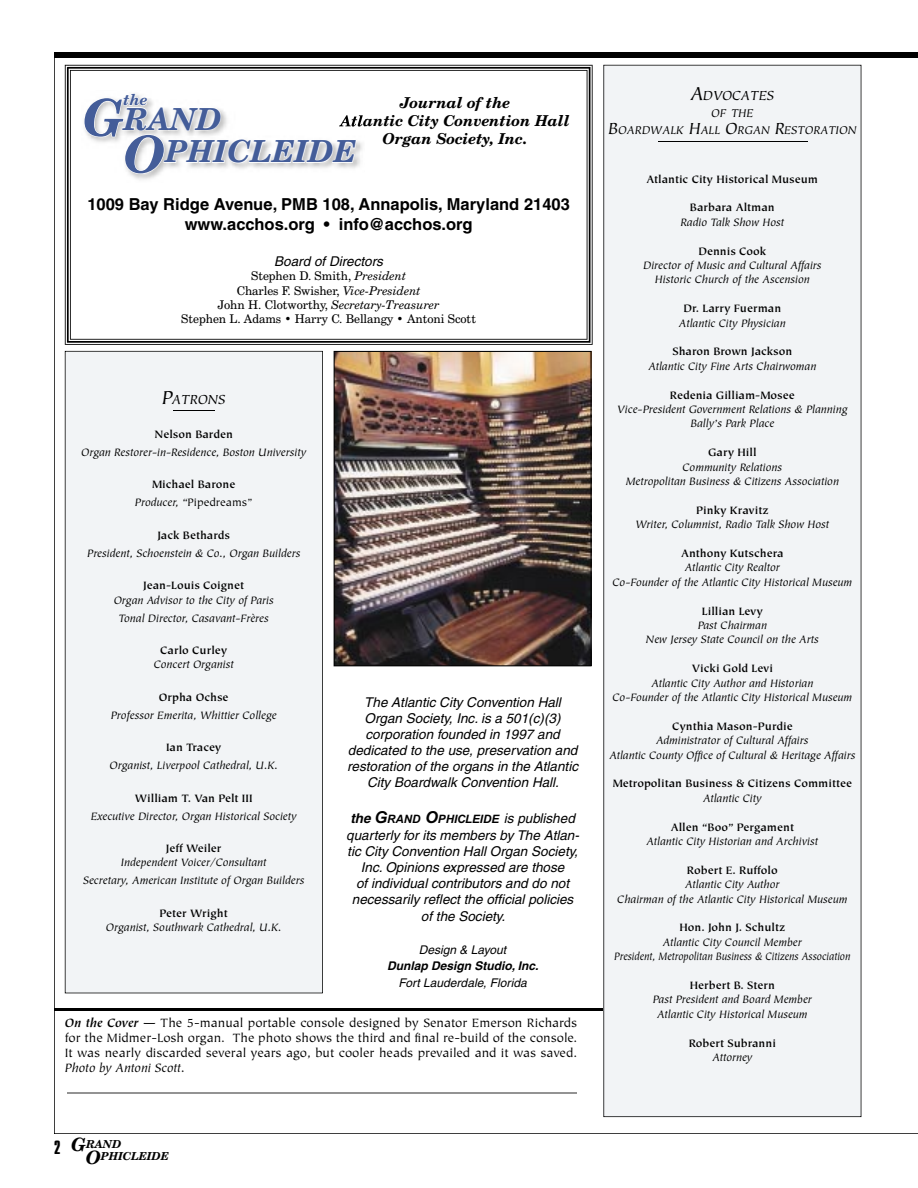
<style>
.page{position:relative;width:918px;height:1188px;background:#fff}
.page>*{position:absolute;margin:0;border:0;box-sizing:border-box;transform-origin:0 0}
.t1{font:italic 700 30.45px/32.5px "Century Schoolbook BT";color:#445d99}
.t2{font:700 16.5px/19.8px "Helvetica";color:#000;text-align:center}
.t3{font:italic 700 15px/18px "Century Schoolbook BT";color:#000;text-align:center}
.t4{font:italic 700 15px "Century Schoolbook BT";color:#445d99}
.t5{font:italic 14.7px "Tiepolo";color:#000}
.t6{font:italic 13.5px/16.2px "Helvetica";color:#000;text-align:center}
.t7{font:13.5px/15px "Tiepolo";color:#000;text-align:justify}
.t8{font:italic 13.5px "Tiepolo";color:#000}
.t9{font:italic 12.6px/17.1px "Tiepolo";color:#000;text-align:center}
.t10{font:italic 12px/14.4px "Tiepolo";color:#000;text-align:center}
.t11{font:700 12px/18px "Tiepolo";color:#000;text-align:center}
.t12{font:12px/14.4px "Century Schoolbook BT";color:#000;text-align:center}
.t13{font:italic 12px "Helvetica";color:#000}
.t14{font:italic 700 12px "Helvetica";color:#000}
.t15{font:italic 700 11.55px "Helvetica";color:#000}
.t16{font:italic 700 10.95px/11.7px "Century Schoolbook BT";letter-spacing:-.01em;color:#000}
.s1{font-size:50.7px}
.s2{font-style:italic}
.s3{font-size:21px}
.s4{font-weight:400;font-style:italic}
.s5{font-weight:400}
.s6{font-size:13.5px}
.s7{font-size:16.5px}
.s8{font-weight:400;font-size:13.5px}
.s9{font-weight:700;font-style:italic}
.s10{font-family:"Compacta BT";font-weight:400;font-style:normal;font-size:16.5px}
.s11{font-size:18.3px}
.s12{font-size:18px}
</style>
<div class="page">
<hr style="left:54px;top:54px;width:1px;height:1080px;background:#000">
<hr style="left:54px;top:1133px;width:864px;height:1px;background:#000">
<div style="left:54px;top:52px;width:864px;height:6px;background:#000"></div>
<hr style="left:917px;top:54px;width:1px;height:1080px;background:#000">
<hr style="left:54px;top:1008px;width:554px;height:3px;background:#000">
<svg style="left:65px;top:65px;width:528px;height:280px"></svg>
<svg style="left:67px;top:67px;width:524px;height:276px"></svg>
<svg style="left:70px;top:70px;width:517px;height:270px"></svg>
<img style="left:335px;top:352px;width:256px;height:313px">
<hr style="left:334px;top:351px;width:1px;height:315px;background:#000">
<hr style="left:334px;top:665px;width:257px;height:1px;background:#000">
<hr style="left:591px;top:351px;width:1px;height:315px;background:#000">
<hr style="left:334px;top:351px;width:257px;height:1px;background:#000">
<div style="left:65px;top:351px;width:257px;height:642px;background:#f2f4f6"></div>
<hr style="left:174px;top:411px;width:41px;height:1px;background:#000">
<hr style="left:65px;top:351px;width:257px;height:1px;background:#000">
<hr style="left:322px;top:351px;width:1px;height:642px;background:#000">
<hr style="left:65px;top:993px;width:257px;height:1px;background:#000">
<hr style="left:65px;top:351px;width:1px;height:642px;background:#000">
<div style="left:604px;top:65px;width:257px;height:1052px;background:#f2f4f6"></div>
<hr style="left:658px;top:141px;width:149px;height:1px;background:#000">
<hr style="left:604px;top:65px;width:257px;height:1px;background:#000">
<hr style="left:861px;top:65px;width:1px;height:1052px;background:#000">
<hr style="left:604px;top:1116px;width:257px;height:1px;background:#000">
<hr style="left:603px;top:65px;width:1px;height:1052px;background:#000">
<img style="left:81px;top:90px;width:284px;height:93px">
<img style="left:357px;top:115px;width:8px;height:14px">
<svg style="left:83px;top:93px;width:274px;height:82px"></svg>
<hr style="left:68px;top:1093px;width:509px;height:1px;background:#939393">
<p class="t4" style="left:123px;top:90px;width:26px">the</p>
<p class="t3" style="left:340px;top:94px;width:231px">Journal of the<br>Atlantic City Convention Hall<br>Organ Society, Inc.</p>
<h1 class="t1" style="left:123px;top:102px;width:234px;text-indent:-41px"><span class="s1">G</span>RAND<br><span class="s1">O</span>PHICLEIDE</h1>
<h2 class="t2" style="left:87px;top:194px;width:484px">1009 Bay Ridge Avenue, PMB 108, Annapolis, Maryland 21403 www.acchos.org • info@acchos.org</h2>
<p class="t6" style="left:274px;top:253px;width:110px">Board of Directors</p>
<p class="t12" style="left:181px;top:269px;width:296px">Stephen D. Smith, <span class="s2">President<br></span>Charles F. Swisher, <span class="s2">Vice-President<br></span>John H. Clotworthy, <span class="s2">Secretary-Treasurer<br></span>Stephen L. Adams • Harry C. Bellangy • Antoni Scott</p>
<p class="t5" style="left:162px;top:391px;width:65px"><span class="s3">P</span>ATRONS</p>
<p class="t11" style="left:154px;top:426px;width:80px">Nelson Barden</p>
<p class="t10" style="left:81px;top:446px;width:227px">Organ Restorer-in-Residence, Boston University</p>
<p class="t11" style="left:135px;top:476px;width:119px">Michael Barone<br><span class="s4">Producer, “</span><span class="s5">Pipedreams”</span></p>
<p class="t11" style="left:157px;top:526px;width:74px">Jack Bethards</p>
<p class="t10" style="left:87px;top:546px;width:215px">President, Schoenstein &amp; Co., Organ Builders</p>
<p class="t11" style="left:143px;top:577px;width:102px">Jean-Louis Coignet</p>
<p class="t10" style="left:114px;top:591px;width:162px;line-height:18px">Organ Advisor to the City of Paris<br>Tonal Director, Casavant-Frères</p>
<p class="t11" style="left:160px;top:642px;width:68px">Carlo Curley</p>
<p class="t10" style="left:154px;top:658px;width:81px">Concert Organist</p>
<p class="t11" style="left:159px;top:688px;width:71px">Orpha Ochse</p>
<p class="t10" style="left:111px;top:708px;width:167px">Professor Emerita, Whittier College</p>
<p class="t11" style="left:166px;top:739px;width:57px">Ian Tracey</p>
<p class="t10" style="left:110px;top:759px;width:170px">Organist, Liverpool Cathedral, U.K.</p>
<p class="t11" style="left:135px;top:789px;width:119px">William T. Van Pelt III</p>
<p class="t10" style="left:91px;top:809px;width:207px">Executive Director, Organ Historical Society</p>
<p class="t11" style="left:166px;top:840px;width:57px">Jeff Weiler</p>
<p class="t10" style="left:83px;top:854px;width:223px;line-height:18px">Independent Voicer/Consultant<br>Secretary, American Institute of Organ Builders</p>
<p class="t11" style="left:160px;top:904px;width:70px">Peter Wright</p>
<p class="t10" style="left:106px;top:921px;width:177px">Organist, Southwark Cathedral, U.K.</p>
<p class="t6" style="left:347px;top:694px;width:232px">The Atlantic City Convention Hall Organ Society, Inc. is a 501(c)(3) corporation founded in 1997 and dedicated to the use, preservation and restoration of the organs in the Atlantic City Boardwalk Convention Hall.</p>
<p class="t15" style="left:350px;top:813px;width:226px"><span class="s6">the</span> <span class="s7">G</span>RAND <span class="s7">O</span>PHICLEIDE <span class="s8">is published</span></p>
<p class="t6" style="left:346px;top:827px;width:233px">quarterly for its members by The Atlan&shy;tic City Convention Hall Organ Society, Inc. Opinions expressed are those<br>of individual contributors and do not necessarily reflect the official policies of the Society.</p>
<p class="t13" style="left:419px;top:943px;width:89px">Design &amp; Layout</p>
<p class="t14" style="left:387px;top:959px;width:153px">Dunlap Design Studio, Inc.</p>
<p class="t13" style="left:399px;top:976px;width:130px">Fort Lauderdale, Florida</p>
<p class="t7" style="left:65px;top:1015px;width:514px"><span class="s9">On the Cover —</span> The 5-manual portable console designed by Senator Emerson Richards for the Midmer-Losh organ. The photo shows the third and final re-build of the console.<br>It was nearly discarded several years ago, but cooler heads prevailed and it was saved.</p>
<p class="t8" style="left:65px;top:1060px;width:122px">Photo by Antoni Scott.</p>
<p class="t16" style="left:86px;top:1138px;width:85px;text-indent:-32px"><span class="s10">2</span> <span class="s11">G</span>RAND<br><span class="s11">O</span>PHICLEIDE</p>
<p class="t5" style="left:691px;top:87px;width:85px"><span class="s3">A</span>DVOCATES</p>
<p class="t9" style="left:608px;top:105px;width:250px">OF THE<br><span class="s12">B</span>OARDWALK <span class="s12">H</span>ALL <span class="s12">O</span>RGAN <span class="s12">R</span>ESTORATION</p>
<p class="t11" style="left:647px;top:170px;width:173px">Atlantic City Historical Museum</p>
<p class="t11" style="left:690px;top:199px;width:86px">Barbara Altman</p>
<p class="t10" style="left:680px;top:215px;width:105px">Radio Talk Show Host</p>
<p class="t11" style="left:698px;top:242px;width:70px">Dennis Cook</p>
<p class="t10" style="left:643px;top:258px;width:180px">Director of Music and Cultural Affairs<br>Historic Church of the Ascension</p>
<p class="t11" style="left:683px;top:300px;width:99px">Dr. Larry Fuerman</p>
<p class="t10" style="left:679px;top:316px;width:108px">Atlantic City Physician</p>
<p class="t11" style="left:672px;top:343px;width:121px">Sharon Brown Jackson</p>
<p class="t10" style="left:648px;top:359px;width:170px">Atlantic City Fine Arts Chairwoman</p>
<p class="t11" style="left:670px;top:386px;width:126px">Redenia Gilliam-Mosee</p>
<p class="t10" style="left:617px;top:402px;width:232px">Vice-President Government Relations &amp; Planning<br>Bally’s Park Place</p>
<p class="t11" style="left:708px;top:444px;width:50px">Gary Hill</p>
<p class="t10" style="left:626px;top:460px;width:215px">Community Relations<br>Metropolitan Business &amp; Citizens Association</p>
<p class="t11" style="left:696px;top:501px;width:74px">Pinky Kravitz</p>
<p class="t10" style="left:635px;top:518px;width:195px">Writer, Columnist, Radio Talk Show Host</p>
<p class="t11" style="left:681px;top:545px;width:104px">Anthony Kutschera</p>
<p class="t10" style="left:612px;top:561px;width:241px">Atlantic City Realtor<br>Co-Founder of the Atlantic City Historical Museum</p>
<p class="t11" style="left:702px;top:602px;width:63px">Lillian Levy</p>
<p class="t10" style="left:646px;top:618px;width:174px">Past Chairman<br>New Jersey State Council on the Arts</p>
<p class="t11" style="left:692px;top:660px;width:83px">Vicki Gold Levi</p>
<p class="t10" style="left:612px;top:676px;width:241px">Atlantic City Author and Historian<br>Co-Founder of the Atlantic City Historical Museum</p>
<p class="t11" style="left:672px;top:717px;width:122px">Cynthia Mason-Purdie</p>
<p class="t10" style="left:609px;top:734px;width:247px">Administrator of Cultural Affairs<br>Atlantic County Office of Cultural &amp; Heritage Affairs</p>
<p class="t11" style="left:613px;top:775px;width:241px">Metropolitan Business &amp; Citizens Committee</p>
<p class="t10" style="left:703px;top:791px;width:60px">Atlantic City</p>
<p class="t11" style="left:671px;top:818px;width:125px">Allen “Boo” Pergament</p>
<p class="t10" style="left:647px;top:834px;width:173px">Atlantic City Historian and Archivist</p>
<p class="t11" style="left:687px;top:861px;width:92px">Robert E. Ruffolo</p>
<p class="t10" style="left:617px;top:878px;width:232px">Atlantic City Author<br>Chairman of the Atlantic City Historical Museum</p>
<p class="t11" style="left:679px;top:919px;width:108px">Hon. John J. Schultz</p>
<p class="t10" style="left:614px;top:935px;width:238px">Atlantic City Council Member<br>President, Metropolitan Business &amp; Citizens Association</p>
<p class="t11" style="left:690px;top:977px;width:87px">Herbert B. Stern</p>
<p class="t10" style="left:653px;top:993px;width:161px">Past President and Board Member<br>Atlantic City Historical Museum</p>
<p class="t11" style="left:689px;top:1034px;width:89px">Robert Subranni</p>
<p class="t10" style="left:712px;top:1050px;width:42px">Attorney</p>
</div>
